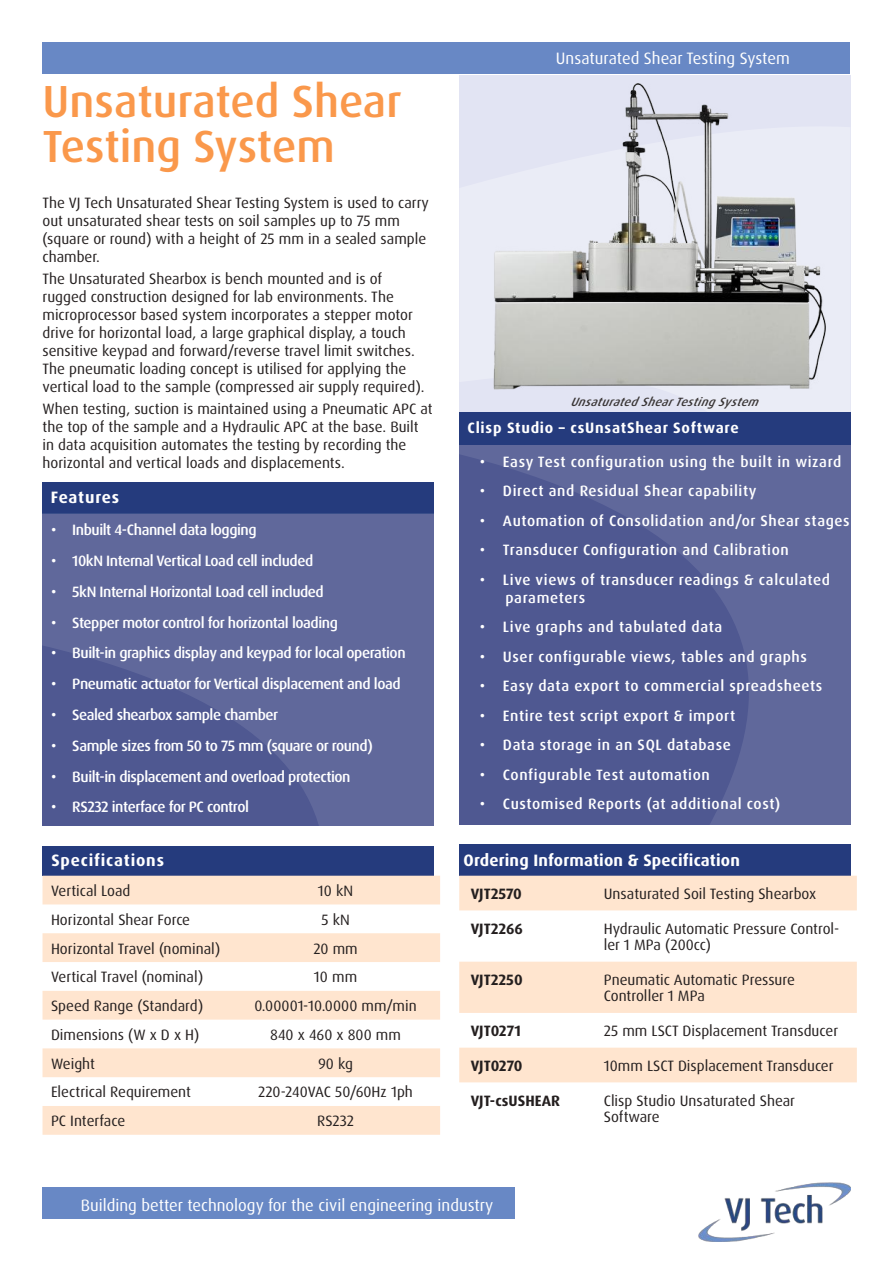
<style>
.page{position:relative;width:893px;height:1263px;background:#fff}
.page>*{position:absolute;margin:0;border:0;box-sizing:border-box;transform-origin:0 0}
.t1{font:500 45px/45px "Dax OT";color:#fa984b}
.t2{font:16.5px "Dax OT";color:#fff}
.t3{font:700 16.5px "Dax OT";letter-spacing:.01em;color:#fff}
.t4{font:700 16.5px "Dax OT";letter-spacing:.05em;color:#fff}
.t5{font:700 16.5px "Dax OT";letter-spacing:.04em;color:#fff}
.t6{font:15px/18px "Dax OT";color:#241f1f}
.t7{font:500 15px/18px "Dax OT";letter-spacing:.03em;color:#fff}
.t8{font:500 15px "Dax OT";letter-spacing:-.03em;color:#fff}
.t9{font:700 15px "Dax OT";color:#241f1f}
.t10{font:700 15px "Dax OT";letter-spacing:.05em;color:#fff}
.t11{font:italic 500 12px "Dax OT";color:#393535}
</style>
<div class="page">
<img style="left:698px;top:1182px;width:152px;height:59px">
<div style="left:43px;top:43px;width:807px;height:31px;background:#6888c5"></div>
<div style="left:43px;top:1188px;width:472px;height:31px;background:#6888c5"></div>
<div style="left:459px;top:75px;width:391px;height:337px;background:#eaecf6"></div>
<div style="left:459px;top:844px;width:391px;height:32px;background:#253b7d"></div>
<div style="left:43px;top:482px;width:391px;height:31px;background:#253b7d"></div>
<svg style="left:43px;top:514px;width:391px;height:311px;background:#5b6398"></svg>
<div style="left:43px;top:846px;width:391px;height:30px;background:#253b7d"></div>
<svg style="left:43px;top:876px;width:397px;height:259px;fill:#ffe5cf"></svg>
<svg style="left:459px;top:876px;width:398px;height:206px;fill:#ffe5cf"></svg>
<div style="left:459px;top:412px;width:391px;height:33px;background:#253b7d"></div>
<svg style="left:459px;top:445px;width:391px;height:380px;background:#565e95"></svg>
<img style="left:478px;top:75px;width:362px;height:318px">
<h1 class="t1" style="left:43px;top:80px;width:361px">Unsaturated Shear<br>Testing System</h1>
<p class="t6" style="left:43px;top:194px;width:388px">The VJ Tech Unsaturated Shear Testing System is used to carry out unsaturated shear tests on soil samples up to 75 mm (square or round) with a height of 25 mm in a sealed sample chamber.</p>
<p class="t6" style="left:43px;top:270px;width:384px">The Unsaturated Shearbox is bench mounted and is of rugged construction designed for lab environments. The microprocessor based system incorporates a stepper motor drive for horizontal load, a large graphical display, a touch sensitive keypad and forward/reverse travel limit switches.<br>The pneumatic loading concept is utilised for applying the vertical load to the sample (compressed air supply required).</p>
<p class="t6" style="left:43px;top:400px;width:392px">When testing, suction is maintained using a Pneumatic APC at the top of the sample and a Hydraulic APC at the base. Built in data acquisition automates the testing by recording the horizontal and vertical loads and displacements.</p>
<p class="t5" style="left:51px;top:486px;width:70px">Features</p>
<p class="t8" style="left:51px;top:521px;width:207px">• Inbuilt 4-Channel data logging</p>
<p class="t8" style="left:51px;top:551px;width:264px">• 10kN Internal Vertical Load cell included</p>
<p class="t8" style="left:51px;top:582px;width:274px">• 5kN Internal Horizontal Load cell included</p>
<p class="t8" style="left:51px;top:613px;width:288px">• Stepper motor control for horizontal loading</p>
<p class="t8" style="left:51px;top:644px;width:356px">• Built-in graphics display and keypad for local operation</p>
<p class="t8" style="left:51px;top:674px;width:351px">• Pneumatic actuator for Vertical displacement and load</p>
<p class="t8" style="left:51px;top:705px;width:229px">• Sealed shearbox sample chamber</p>
<p class="t8" style="left:51px;top:736px;width:323px">• Sample sizes from 50 to 75 mm (square or round)</p>
<p class="t8" style="left:51px;top:767px;width:301px">• Built-in displacement and overload protection</p>
<p class="t8" style="left:51px;top:797px;width:200px">• RS232 interface for PC control</p>
<p class="t4" style="left:51px;top:849px;width:114px">Specifications</p>
<p class="t6" style="left:51px;top:882px;width:81px">Vertical Load</p>
<p class="t6" style="left:318px;top:882px;width:37px">10 kN</p>
<p class="t6" style="left:51px;top:911px;width:141px">Horizontal Shear Force</p>
<p class="t6" style="left:321px;top:911px;width:30px">5 kN</p>
<p class="t6" style="left:51px;top:939px;width:171px">Horizontal Travel (nominal)</p>
<p class="t6" style="left:313px;top:939px;width:46px">20 mm</p>
<p class="t6" style="left:51px;top:968px;width:154px">Vertical Travel (nominal)</p>
<p class="t6" style="left:314px;top:968px;width:45px">10 mm</p>
<p class="t6" style="left:51px;top:997px;width:154px">Speed Range (Standard)</p>
<p class="t6" style="left:254px;top:997px;width:164px">0.00001-10.0000 mm/min</p>
<p class="t6" style="left:51px;top:1026px;width:150px">Dimensions (W x D x H)</p>
<p class="t6" style="left:270px;top:1026px;width:132px">840 x 460 x 800 mm</p>
<p class="t6" style="left:51px;top:1055px;width:45px">Weight</p>
<p class="t6" style="left:318px;top:1055px;width:37px">90 kg</p>
<p class="t6" style="left:51px;top:1083px;width:141px">Electrical Requirement</p>
<p class="t6" style="left:258px;top:1083px;width:156px">220-240VAC 50/60Hz 1ph</p>
<p class="t6" style="left:51px;top:1112px;width:76px">PC Interface</p>
<p class="t6" style="left:317px;top:1112px;width:38px">RS232</p>
<p class="t2" style="left:556px;top:47px;width:235px">Unsaturated Shear Testing System</p>
<p class="t11" style="left:571px;top:394px;width:193px">Unsaturated ShearTesting System</p>
<p class="t10" style="left:467px;top:418px;width:273px">Clisp Studio – csUnsatShear Software</p>
<p class="t7" style="left:480px;top:453px;width:363px">• Easy Test configuration using the built in wizard</p>
<p class="t7" style="left:480px;top:482px;width:278px">• Direct and Residual Shear capability</p>
<p class="t7" style="left:480px;top:512px;width:371px">• Automation of Consolidation and/or Shear stages</p>
<p class="t7" style="left:480px;top:541px;width:310px">• Transducer Configuration and Calibration</p>
<p class="t7" style="left:505px;top:571px;width:326px;text-indent:-26px">• Live views of transducer readings &amp; calculated parameters</p>
<p class="t7" style="left:480px;top:618px;width:244px">• Live graphs and tabulated data</p>
<p class="t7" style="left:480px;top:648px;width:328px">• User configurable views, tables and graphs</p>
<p class="t7" style="left:480px;top:677px;width:344px">• Easy data export to commercial spreadsheets</p>
<p class="t7" style="left:480px;top:707px;width:257px">• Entire test script export &amp; import</p>
<p class="t7" style="left:480px;top:736px;width:252px">• Data storage in an SQL database</p>
<p class="t7" style="left:480px;top:766px;width:231px">• Configurable Test automation</p>
<p class="t7" style="left:480px;top:795px;width:302px">• Customised Reports (at additional cost)</p>
<p class="t3" style="left:463px;top:850px;width:278px">Ordering Information &amp; Specification</p>
<p class="t9" style="left:471px;top:884px;width:53px">VJT2570</p>
<p class="t6" style="left:604px;top:885px;width:214px">Unsaturated Soil Testing Shearbox</p>
<p class="t9" style="left:471px;top:919px;width:54px">VJT2266</p>
<p class="t6" style="left:604px;top:920px;width:237px;line-height:16.5px">Hydraulic Automatic Pressure Control&shy;ler 1 MPa (200cc)</p>
<p class="t9" style="left:471px;top:970px;width:53px">VJT2250</p>
<p class="t6" style="left:604px;top:972px;width:193px;line-height:16.5px">Pneumatic Automatic Pressure<br>Controller 1 MPa</p>
<p class="t9" style="left:471px;top:1021px;width:52px">VJT0271</p>
<p class="t6" style="left:604px;top:1022px;width:236px">25 mm LSCT Displacement Transducer</p>
<p class="t9" style="left:471px;top:1056px;width:53px">VJT0270</p>
<p class="t6" style="left:604px;top:1057px;width:231px">10mm LSCT Displacement Transducer</p>
<p class="t9" style="left:471px;top:1091px;width:91px">VJT-csUSHEAR</p>
<p class="t6" style="left:604px;top:1092px;width:193px;line-height:16.5px">Clisp Studio Unsaturated Shear<br>Software</p>
<p class="t2" style="left:81px;top:1194px;width:414px">Building better technology for the civil engineering industry</p>
</div>
